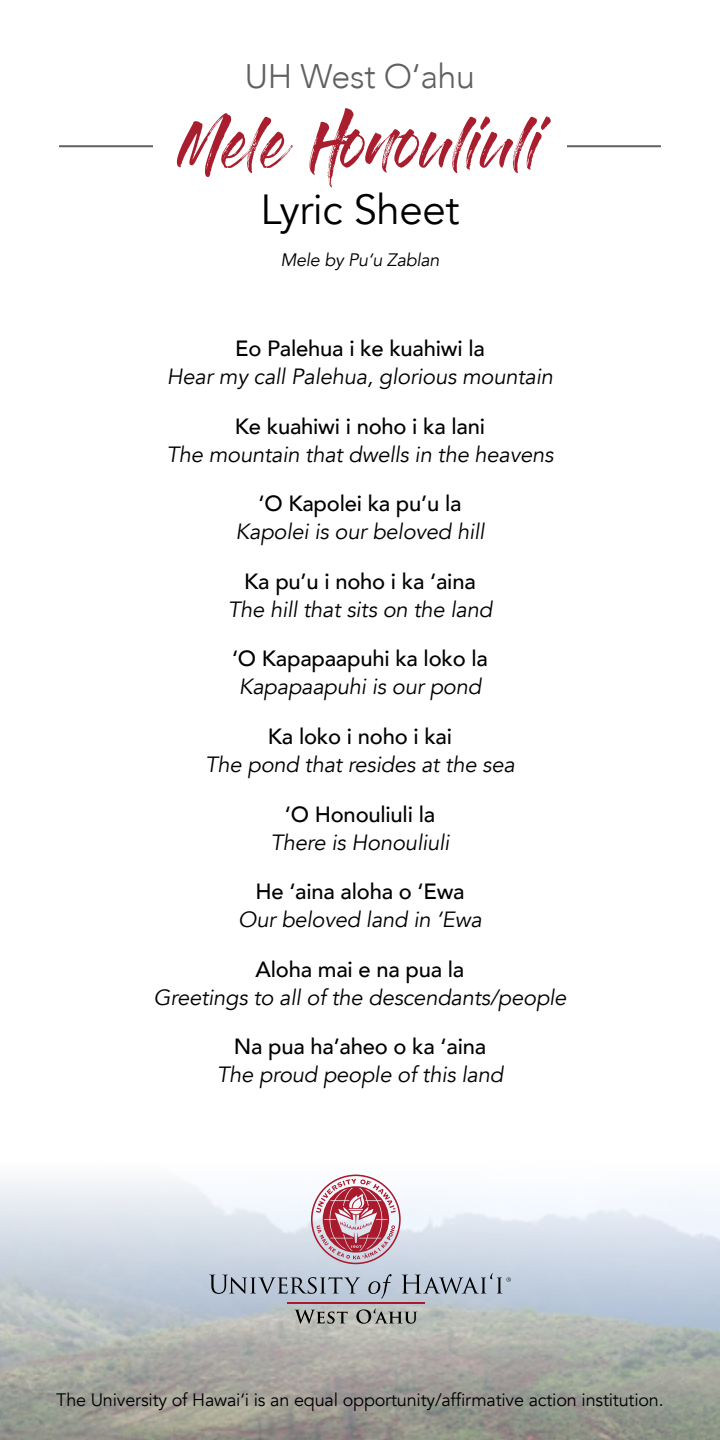
<style>
.page{position:relative;width:720px;height:1440px;background:#fff}
.page>*{position:absolute;margin:0;border:0;box-sizing:border-box;transform-origin:0 0}
.Body_Copy{font:52px "Gloss And Bloom";letter-spacing:-.005em;color:#a91e2e}
.Body_Copy-2{font:42px "Avenir";letter-spacing:-.01em;color:#000}
.Body_Copy-3{font:300 34px "Avenir";letter-spacing:-.01em;color:#5f6062}
.Body_Copy_Indent{font:italic 22px/28px "Avenir";letter-spacing:-.01em;color:#000;text-align:center}
.Body_Copy_Indent-2{font:500 22px/28px "Avenir";letter-spacing:-.01em;color:#000;text-align:center}
.Body_Copy-4{font:18px "Avenir";letter-spacing:-.01em;color:#000}
.Body_Copy-5{font:italic 18px "Avenir";letter-spacing:-.015em;color:#000}
.s1{font-weight:500;font-style:normal}
.s2{font-weight:400;font-style:italic}
</style>
<div class="page">
<img style="left:0;top:1174px;width:720px;height:266px">
<svg style="left:311px;top:1175px;width:90px;height:89px"></svg>
<svg style="left:209px;top:1275px;width:151px;height:19px;background:#9aa4b0"></svg>
<svg style="left:368px;top:1274px;width:24px;height:25px"></svg>
<svg style="left:294px;top:1310px;width:54px;height:14px"></svg>
<svg style="left:356px;top:1308px;width:61px;height:16px"></svg>
<hr style="left:287px;top:1302px;width:137px;height:1px;background:#a91a2d">
<svg style="left:402px;top:1273px;width:109px;height:21px;background:#9fa9b7"></svg>
<hr style="left:59px;top:145px;width:602px;height:2px;background:#5f6062">
<div style="left:153px;top:129px;width:414px;height:59px;background:#fff"></div>
<p class="Body_Copy-3" style="left:245px;top:56px;width:232px">UH West O‘ahu</p>
<p class="Body_Copy" style="left:179px;top:119px;width:364px">Mele Honouliuli</p>
<p class="Body_Copy-2" style="left:261px;top:185px;width:200px">Lyric Sheet</p>
<p class="Body_Copy-5" style="left:280px;top:249px;width:161px">Mele by Pu‘u Zablan</p>
<p class="Body_Copy_Indent" style="left:167px;top:335px;width:388px"><span class="s1">Eo Palehua i ke kuahiwi la<br></span>Hear my call Palehua, glorious mountain</p>
<p class="Body_Copy_Indent" style="left:166px;top:413px;width:389px"><span class="s1">Ke kuahiwi i noho i ka lani<br></span>The mountain that dwells in the heavens</p>
<p class="Body_Copy_Indent" style="left:236px;top:490px;width:250px"><span class="s1">‘O Kapolei ka pu’u la<br></span>Kapolei is our beloved hill</p>
<p class="Body_Copy_Indent" style="left:228px;top:568px;width:266px"><span class="s1">Ka pu’u i noho i ka ‘aina<br></span>The hill that sits on the land</p>
<p class="Body_Copy_Indent-2" style="left:232px;top:644px;width:257px">‘O Kapapaapuhi ka loko la<br><span class="s2">Kapapaapuhi is our pond</span></p>
<p class="Body_Copy_Indent" style="left:205px;top:723px;width:311px"><span class="s1">Ka loko i noho i kai<br></span>The pond that resides at the sea</p>
<p class="Body_Copy_Indent" style="left:271px;top:801px;width:180px"><span class="s1">‘O Honouliuli la<br></span>There is Honouliuli</p>
<p class="Body_Copy_Indent" style="left:238px;top:878px;width:245px"><span class="s1">He ‘aina aloha o ‘Ewa<br></span>Our beloved land in ‘Ewa</p>
<p class="Body_Copy_Indent" style="left:153px;top:956px;width:415px"><span class="s1">Aloha mai e na pua la<br></span>Greetings to all of the descendants/people</p>
<p class="Body_Copy_Indent" style="left:217px;top:1033px;width:288px"><span class="s1">Na pua ha’aheo o ka ‘aina<br></span>The proud people of this land</p>
<p class="Body_Copy-4" style="left:56px;top:1389px;width:609px">The University of Hawai‘i is an equal opportunity/affirmative action institution.</p>
</div>
